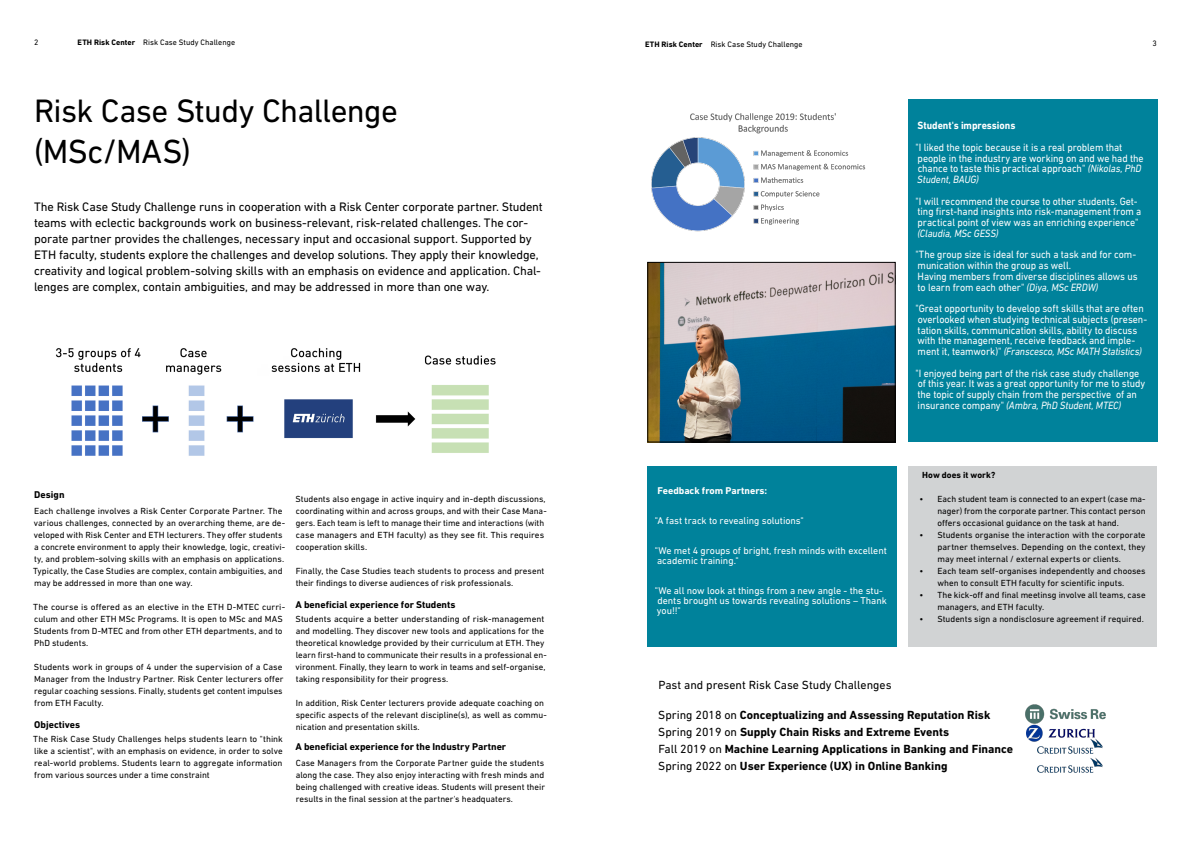
<style>
.page{position:relative;width:1191px;height:842px;background:#fff}
.page>*{position:absolute;margin:0;border:0;box-sizing:border-box;transform-origin:0 0}
.t1{font:34px "DIN Next W1 G";letter-spacing:-.01em;color:#000}
.t2{font:33px "DIN Next W1 G";letter-spacing:-.02em;color:#000}
.t3{font:12.5px/16px "DIN Next W1 G";letter-spacing:-.015em;color:#000}
.t4{font:700 12px/17px "DIN Next W1 G";color:#000}
.t5{font:12px "DIN Next W1 G";color:#000}
.t6{font:10.8px/10.8px "DIN Next W1 G";letter-spacing:-.005em;color:#fff;scale:.93 1}
.t7{font:700 10.8px "DIN Next W1 G";letter-spacing:-.005em;color:#fff;scale:.93 1}
.t8{font:italic 10.8px "DIN Next W1 G";letter-spacing:-.01em;color:#fff;scale:.93 1}
.t9{font:10px/10px "DIN Next W1 G";letter-spacing:-.005em;color:#fff}
.t10{font:700 10px "DIN Next W1 G";color:#000}
.t11{font:700 10px "DIN Next W1 G";color:#fff}
.t12{font:9px/12px "DIN Next W1 G";color:#000}
.t13{font:700 9px "DIN Next W1 G";letter-spacing:.005em;color:#000}
.t14{font:8px "DIN Next W1 G";letter-spacing:.005em;color:#000}
.s1{font-weight:700}
.s2{font-style:italic}
.s3{font-weight:400}
</style>
<div class="page">
<img style="left:56px;top:348px;width:440px;height:108px">
<div style="left:907px;top:100px;width:250px;height:342px;background:#00829b"></div>
<img style="left:1025px;top:704px;width:81px;height:16px">
<img style="left:1026px;top:718px;width:68px;height:18px">
<img style="left:1026px;top:736px;width:77px;height:18px">
<img style="left:651px;top:113px;width:215px;height:119px">
<div style="left:647px;top:466px;width:250px;height:180px;background:#00829b"></div>
<div style="left:908px;top:466px;width:249px;height:180px;background:#d1d3d4"></div>
<img style="left:649px;top:264px;width:244px;height:176px">
<div style="left:647px;top:262px;width:248px;height:180px;border:1px solid #000"></div>
<img style="left:1037px;top:757px;width:66px;height:16px">
<p class="t14" style="left:34px;top:38px;width:6px">2</p>
<p class="t14" style="left:1152px;top:38px;width:6px">3</p>
<p class="t14" style="left:78px;top:38px;width:159px"><span class="s1">ETH Risk Center</span> Risk Case Study Challenge</p>
<p class="t14" style="left:645px;top:40px;width:159px"><span class="s1">ETH Risk Center</span> Risk Case Study Challenge</p>
<h2 class="t2" style="left:34px;top:92px;width:365px">Risk Case Study Challenge</h2>
<h1 class="t1" style="left:34px;top:132px;width:158px">(MSc/MAS)</h1>
<p class="t3" style="left:34px;top:198px;width:510px">The Risk Case Study Challenge runs in cooperation with a Risk Center corporate partner. Student teams with eclectic backgrounds work on business-relevant, risk-related challenges. The cor&shy;porate partner provides the challenges, necessary input and occasional support. Supported by ETH faculty, students explore the challenges and develop solutions. They apply their knowledge, creativity and logical problem-solving skills with an emphasis on evidence and application. Chal&shy;lenges are complex, contain ambiguities, and may be addressed in more than one way.</p>
<p class="t10" style="left:34px;top:488px;width:32px">Design</p>
<p class="t12" style="left:33px;top:505px;width:253px">Each challenge involves a Risk Center Corporate Partner. The various challenges, connected by an overarching theme, are de&shy;veloped with Risk Center and ETH lecturers. They offer students a concrete environment to apply their knowledge, logic, creativi&shy;ty, and problem-solving skills with an emphasis on applications.<br>Typically, the Case Studies are complex, contain ambiguities, and may be addressed in more than one way.</p>
<p class="t12" style="left:33px;top:601px;width:253px">The course is offered as an elective in the ETH D-MTEC curri&shy;culum and other ETH MSc Programs. It is open to MSc and MAS Students from D-MTEC and from other ETH departments, and to PhD students.</p>
<p class="t12" style="left:34px;top:661px;width:251px;text-align:justify">Students work in groups of 4 under the supervision of a Case Manager from the Industry Partner. Risk Center lecturers offer regular coaching sessions. Finally, students get content impulses from ETH Faculty.</p>
<p class="t10" style="left:34px;top:719px;width:48px">Objectives</p>
<p class="t12" style="left:33px;top:733px;width:251px;text-align:justify">The Risk Case Study Challenges helps students learn to "think like a scientist", with an emphasis on evidence, in order to solve real-world problems. Students learn to aggregate information from various sources under a time constraint</p>
<p class="t12" style="left:295px;top:493px;width:253px">Students also engage in active inquiry and in-depth discussions, coordinating within and across groups, and with their Case Mana&shy;gers. Each team is left to manage their time and interactions (with case managers and ETH faculty) as they see fit. This requires cooperation skills.</p>
<p class="t12" style="left:296px;top:565px;width:250px">Finally, the Case Studies teach students to process and present their findings to diverse audiences of risk professionals.</p>
<p class="t10" style="left:295px;top:599px;width:162px">A beneficial experience for Students</p>
<p class="t12" style="left:295px;top:613px;width:253px">Students acquire a better understanding of risk-management and modelling. They discover new tools and applications for the theoretical knowledge provided by their curriculum at ETH. They learn first-hand to communicate their results in a professional en&shy;vironment. Finally, they learn to work in teams and self-organise, taking responsibility for their progress.</p>
<p class="t12" style="left:296px;top:697px;width:252px">In addition, Risk Center lecturers provide adequate coaching on specific aspects of the relevant discipline(s), as well as commu&shy;nication and presentation skills.</p>
<p class="t10" style="left:295px;top:741px;width:212px">A beneficial experience for the Industry Partner</p>
<p class="t12" style="left:296px;top:757px;width:251px;text-align:justify">Case Managers from the Corporate Partner guide the students along the case. They also enjoy interacting with fresh minds and being challenged with creative ideas. Students will present their results in the final session at the partner's headquaters.</p>
<p class="t11" style="left:657px;top:484px;width:111px">Feedback from Partners:</p>
<p class="t9" style="left:655px;top:515px;width:151px">"A fast track to revealing solutions"</p>
<p class="t9" style="left:655px;top:545px;width:233px">"We met 4 groups of bright, fresh minds with excellent academic training."</p>
<p class="t9" style="left:655px;top:585px;width:233px">"We all now look at things from a new angle - the stu&shy;dents brought us towards revealing solutions – Thank you!!"</p>
<p class="t7" style="left:917px;top:119px;width:107px">Student's impressions</p>
<p class="t6" style="left:915px;top:142px;width:247px">"I liked the topic because it is a real problem that people in the industry are working on and we had the chance to taste this practical approach" <span class="s2">(Nikolas, PhD Student, BAUG)</span></p>
<p class="t6" style="left:915px;top:195px;width:244px">"I will recommend the course to other students. Get&shy;ting first-hand insights into risk-management from a practical point of view was an enriching experience"</p>
<p class="t8" style="left:917px;top:227px;width:89px">(Claudia, MSc GESS)</p>
<p class="t6" style="left:915px;top:249px;width:240px">"The group size is ideal for such a task and for com&shy;munication within the group as well.<br>Having members from diverse disciplines allows us to learn from each other" <span class="s2">(Diya, MSc ERDW)</span></p>
<p class="t6" style="left:915px;top:303px;width:251px">"Great opportunity to develop soft skills that are often overlooked when studying technical subjects (presen&shy;tation skills, communication skills, ability to discuss with the management, receive feedback and imple&shy;ment it, teamwork)" <span class="s2">(Franscesco, MSc MATH Statistics)</span></p>
<p class="t6" style="left:915px;top:367px;width:249px">"I enjoyed being part of the risk case study challenge of this year. It was a great opportunity for me to study the topic of supply chain from the perspective of an insurance company" <span class="s2">(Ambra, PhD Student, MTEC)</span></p>
<p class="t13" style="left:922px;top:470px;width:74px">How does it work?</p>
<p class="t12" style="left:937px;top:493px;width:210px;text-align:justify;text-indent:-18px">• Each student team is connected to an expert (case ma&shy;nager) from the corporate partner. This contact person offers occasional guidance on the task at hand.</p>
<p class="t12" style="left:937px;top:529px;width:210px;text-align:justify;text-indent:-18px">• Students organise the interaction with the corporate partner themselves. Depending on the context, they may meet internal / external experts or clients.</p>
<p class="t12" style="left:919px;top:565px;width:228px;text-align:center">• Each team self-organises independently and chooses when to consult ETH faculty for scientific inputs.</p>
<p class="t12" style="left:937px;top:589px;width:210px;text-indent:-18px">• The kick-off and final meetinsg involve all teams, case managers, and ETH faculty.</p>
<p class="t12" style="left:919px;top:613px;width:226px">• Students sign a nondisclosure agreement if required.</p>
<h3 class="t5" style="left:658px;top:678px;width:235px">Past and present Risk Case Study Challenges</h3>
<h3 class="t4" style="left:658px;top:706px;width:356px"><span class="s3">Spring 2018 on</span> Conceptualizing and Assessing Reputation Risk <span class="s3">Spring 2019 on</span> Supply Chain Risks and Extreme Events<br><span class="s3">Fall 2019 on</span> Machine Learning Applications in Banking and Finance <span class="s3">Spring 2022 on</span> User Experience (UX) in Online Banking</h3>
</div>
